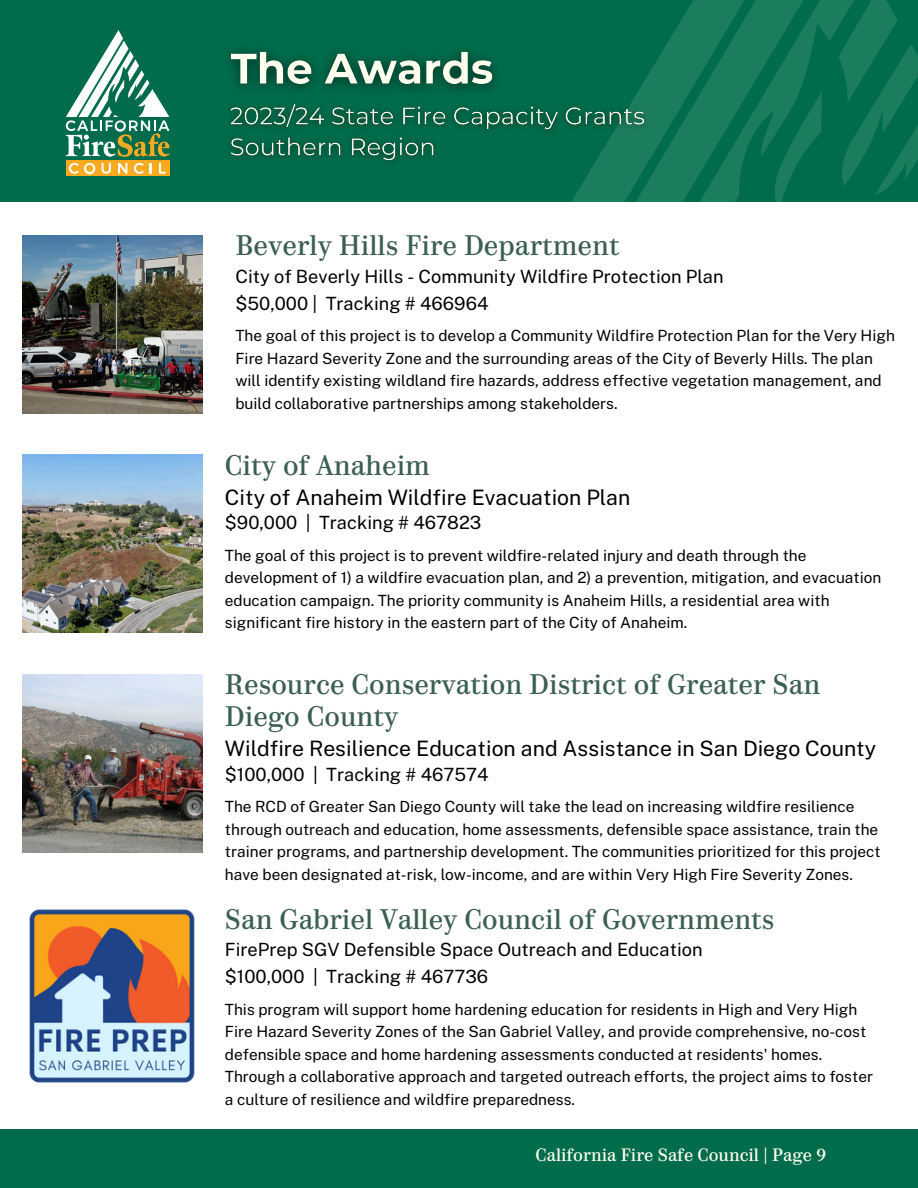
<style>
.page{position:relative;width:918px;height:1188px;background:#fff}
.page>*{position:absolute;margin:0;border:0;box-sizing:border-box;transform-origin:0 0}
.t1{font:26.85px/31.8px "Parmigiano Piccolo HL";color:#3b604f}
.t2{font:21.3px "Public Sans";color:#000001}
.t3{font:18.3px/27px "Public Sans";color:#000001}
.t4{font:16.95px "Parmigiano Piccolo HL";color:#ffffef}
.t5{font:15.45px/22.5px "Public Sans";color:#000001}
</style>
<div class="page">
<img style="left:23px;top:235px;width:180px;height:178px">
<img style="left:23px;top:674px;width:180px;height:178px">
<img style="left:23px;top:455px;width:180px;height:178px">
<img style="left:29px;top:909px;width:166px;height:174px">
<div style="left:0;top:1129px;width:918px;height:59px;background:#006c4b"></div>
<div style="left:0;top:0;width:918px;height:201px;background:#006c4b"></div>
<img style="left:229px;top:50px;width:267px;height:41px">
<img style="left:230px;top:104px;width:292px;height:58px">
<div style="left:66px;top:160px;width:103px;height:16px;background:#faaa20"></div>
<svg style="left:69px;top:163px;width:26px;height:12px"></svg>
<svg style="left:102px;top:163px;width:9px;height:11px"></svg>
<svg style="left:118px;top:163px;width:9px;height:11px"></svg>
<svg style="left:134px;top:163px;width:10px;height:11px"></svg>
<svg style="left:150px;top:163px;width:2px;height:11px"></svg>
<svg style="left:159px;top:163px;width:7px;height:11px"></svg>
<svg style="left:66px;top:30px;width:103px;height:127px"></svg>
<svg style="left:522px;top:106px;width:65px;height:96px"></svg>
<svg style="left:587px;top:71px;width:64px;height:131px;fill:#1c7a5d"></svg>
<svg style="left:651px;top:0;width:184px;height:202px;fill:#1c7c5e"></svg>
<svg style="left:835px;top:0;width:83px;height:202px"></svg>
<svg style="left:769px;top:91px;width:53px;height:111px"></svg>
<h2 class="t1" style="left:235px;top:230px;width:386px">Beverly Hills Fire Department</h2>
<h5 class="t3" style="left:235px;top:263px;width:490px">City of Beverly Hills - Community Wildfire Protection Plan $50,000 | Tracking # 466964</h5>
<p class="t5" style="left:235px;top:324px;width:661px">The goal of this project is to develop a Community Wildfire Protection Plan for the Very High Fire Hazard Severity Zone and the surrounding areas of the City of Beverly Hills. The plan will identify existing wildland fire hazards, address effective vegetation management, and build collaborative partnerships among stakeholders.</p>
<p class="t1" style="left:225px;top:449px;width:206px">City of Anaheim</p>
<h2 class="t2" style="left:225px;top:484px;width:407px">City of Anaheim Wildfire Evacuation Plan</h2>
<h2 class="t3" style="left:225px;top:509px;width:258px">$90,000 | Tracking # 467823</h2>
<h5 class="t5" style="left:225px;top:544px;width:658px">The goal of this project is to prevent wildfire-related injury and death through the development of 1) a wildfire evacuation plan, and 2) a prevention, mitigation, and evacuation education campaign. The priority community is Anaheim Hills, a residential area with significant fire history in the eastern part of the City of Anaheim.</h5>
<p class="t1" style="left:225px;top:668px;width:597px">Resource Conservation District of Greater San<br>Diego County</p>
<h2 class="t2" style="left:225px;top:736px;width:653px">Wildfire Resilience Education and Assistance in San Diego County</h2>
<h2 class="t3" style="left:225px;top:761px;width:265px">$100,000 | Tracking # 467574</h2>
<h4 class="t5" style="left:225px;top:796px;width:657px">The RCD of Greater San Diego County will take the lead on increasing wildfire resilience through outreach and education, home assessments, defensible space assistance, train the trainer programs, and partnership development. The communities prioritized for this project have been designated at-risk, low-income, and are within Very High Fire Severity Zones.</h4>
<p class="t1" style="left:225px;top:903px;width:551px">San Gabriel Valley Council of Governments</p>
<h2 class="t3" style="left:225px;top:936px;width:479px">FirePrep SGV Defensible Space Outreach and Education $100,000 | Tracking # 467736</h2>
<h4 class="t5" style="left:225px;top:998px;width:650px">This program will support home hardening education for residents in High and Very High Fire Hazard Severity Zones of the San Gabriel Valley, and provide comprehensive, no-cost defensible space and home hardening assessments conducted at residents' homes.<br>Through a collaborative approach and targeted outreach efforts, the project aims to foster a culture of resilience and wildfire preparedness.</h4>
<p class="t4" style="left:536px;top:1144px;width:292px">California Fire Safe Council | Page 9</p>
</div>
